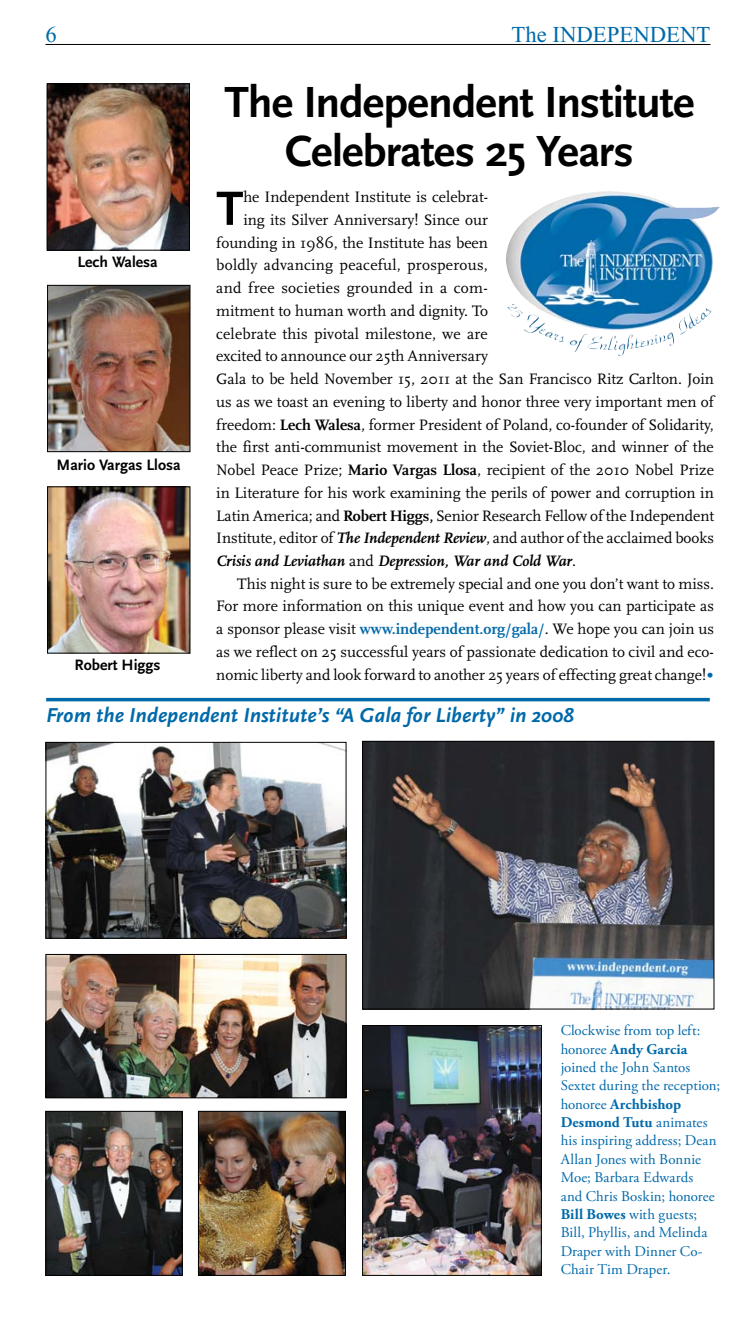
<style>
.page{position:relative;width:756px;height:1323px;background:#fff}
.page>*{position:absolute;margin:0;border:0;box-sizing:border-box;transform-origin:0 0}
.t1{font:700 50.23px "Scala Sans";color:#000}
.t2{font:700 45.5px/49px "Scala Sans";letter-spacing:-.02em;color:#000;text-align:center}
.t3{font:22.75px "Times New Roman";color:#0069aa}
.t4{font:italic 700 21px "Scala Sans";color:#0069aa}
.t5{font:15.75px/22.8px "Scala";color:#000;text-align:justify}
.t6{font:italic 700 15.75px "Scala OT";color:#000}
.t7{font:700 15.75px "Scala Sans";color:#000}
.t8{font:15.75px "Scala";letter-spacing:.02em;color:#000}
.t9{font:14.88px/18.4px "Adobe Garamond Pro";letter-spacing:.005em;color:#0069aa}
.s1{font-weight:700}
.s2{font-family:"Scala OT";font-weight:700;font-style:italic}
.s3{font-family:"Scala";font-weight:400;font-style:normal}
.s4{font-weight:700;color:#0069aa}
.s5{font-size:21px;color:#0069aa}
</style>
<div class="page">
<hr style="left:45px;top:44px;width:666px;height:1px;background:#000">
<img style="left:49px;top:86px;width:139px;height:163px">
<div style="left:47px;top:84px;width:143px;height:167px;border:1px solid #000"></div>
<img style="left:49px;top:287px;width:139px;height:163px">
<div style="left:47px;top:285px;width:143px;height:167px;border:1px solid #000"></div>
<img style="left:49px;top:488px;width:139px;height:163px">
<div style="left:47px;top:486px;width:143px;height:167px;border:1px solid #000"></div>
<img style="left:506px;top:191px;width:214px;height:140px">
<hr style="left:46px;top:698px;width:664px;height:3px;background:#0069aa">
<img style="left:48px;top:744px;width:296px;height:193px">
<div style="left:46px;top:742px;width:300px;height:197px;border:1px solid #000"></div>
<img style="left:48px;top:956px;width:296px;height:140px">
<div style="left:46px;top:954px;width:300px;height:144px;border:1px solid #000"></div>
<img style="left:48px;top:1113px;width:133px;height:161px">
<div style="left:46px;top:1111px;width:137px;height:165px;border:1px solid #000"></div>
<img style="left:364px;top:743px;width:348px;height:264px">
<div style="left:362px;top:741px;width:352px;height:268px;border:1px solid #000"></div>
<img style="left:200px;top:1113px;width:144px;height:161px">
<div style="left:198px;top:1111px;width:148px;height:165px;border:1px solid #000"></div>
<img style="left:364px;top:1027px;width:176px;height:247px">
<div style="left:362px;top:1025px;width:180px;height:251px;border:1px solid #000"></div>
<h3 class="t3" style="left:45px;top:22px;width:13px">6</h3>
<h3 class="t3" style="left:511px;top:22px;width:201px">The INDEPENDENT</h3>
<h2 class="t2" style="left:225px;top:79px;width:471px">The Independent Institute<br>Celebrates 25 Years</h2>
<h1 class="t1" style="left:216px;top:182px;width:29px">T</h1>
<p class="t5" style="left:243px;top:186px;width:246px">he Independent Institute is celebrat-</p>
<p class="t5" style="left:243px;top:209px;width:246px">ing its Silver Anniversary! Since our</p>
<p class="t5" style="left:216px;top:231px;width:273px">founding in 1986, the Institute has been</p>
<p class="t5" style="left:216px;top:254px;width:273px">boldly advancing peaceful, prosperous,</p>
<p class="t8" style="left:216px;top:279px;width:273px">and free societies grounded in a com-</p>
<p class="t5" style="left:216px;top:300px;width:273px">mitment to human worth and dignity. To</p>
<p class="t5" style="left:216px;top:322px;width:273px">celebrate this pivotal milestone, we are</p>
<p class="t5" style="left:216px;top:345px;width:273px">excited to announce our 25th Anniversary</p>
<p class="t5" style="left:216px;top:368px;width:499px">Gala to be held November 15, 2011 at the San Francisco Ritz Carlton. Join</p>
<p class="t5" style="left:216px;top:391px;width:499px">us as we toast an evening to liberty and honor three very important men of</p>
<p class="t5" style="left:216px;top:413px;width:499px">freedom: <span class="s1">Lech Walesa</span>, former President of Poland, co-founder of Solidarity,</p>
<p class="t5" style="left:216px;top:436px;width:499px">the first anti-communist movement in the Soviet-Bloc, and winner of the</p>
<p class="t5" style="left:216px;top:459px;width:499px">Nobel Peace Prize; <span class="s1">Mario Vargas Llosa</span>, recipient of the 2010 Nobel Prize</p>
<p class="t5" style="left:216px;top:482px;width:499px">in Literature for his work examining the perils of power and corruption in</p>
<p class="t5" style="left:216px;top:504px;width:499px">Latin America; and <span class="s1">Robert Higgs,</span> Senior Research Fellow of the Independent</p>
<p class="t5" style="left:216px;top:527px;width:499px">Institute, editor of <span class="s2">The Independent Review</span>, and author of the acclaimed books</p>
<p class="t6" style="left:216px;top:552px;width:361px">Crisis and Leviathan <span class="s3">and</span> Depression, War and Cold War<span class="s3">.</span></p>
<p class="t5" style="left:216px;top:573px;width:499px;text-indent:21px">This night is sure to be extremely special and one you don’t want to miss.<br>For more information on this unique event and how you can participate as a sponsor please visit <span class="s4">www.independent.org/gala/</span>. We hope you can join us as we reflect on 25 successful years of passionate dedication to civil and eco&shy;nomic liberty and look forward to another 25 years of effecting great change!<span class="s5">•</span></p>
<p class="t7" style="left:77px;top:254px;width:82px">Lech Walesa</p>
<p class="t7" style="left:57px;top:456px;width:126px">Mario Vargas Llosa</p>
<p class="t7" style="left:75px;top:657px;width:88px">Robert Higgs</p>
<h3 class="t4" style="left:46px;top:704px;width:529px">From the Independent Institute’s “A Gala for Liberty” in 2008</h3>
<p class="t9" style="left:561px;top:1022px;width:161px">Clockwise from top left: honoree <span class="s1">Andy Garcia </span>joined the John Santos<br>Sextet during the reception; honoree <span class="s1">Archbishop<br>Desmond Tutu</span> animates his inspiring address; Dean<br>Allan Jones with Bonnie<br>Moe; Barbara Edwards<br>and Chris Boskin; honoree<br><span class="s1">Bill Bowes</span> with guests;<br>Bill, Phyllis, and Melinda<br>Draper with Dinner Co-<br>Chair Tim Draper.</p>
</div>
